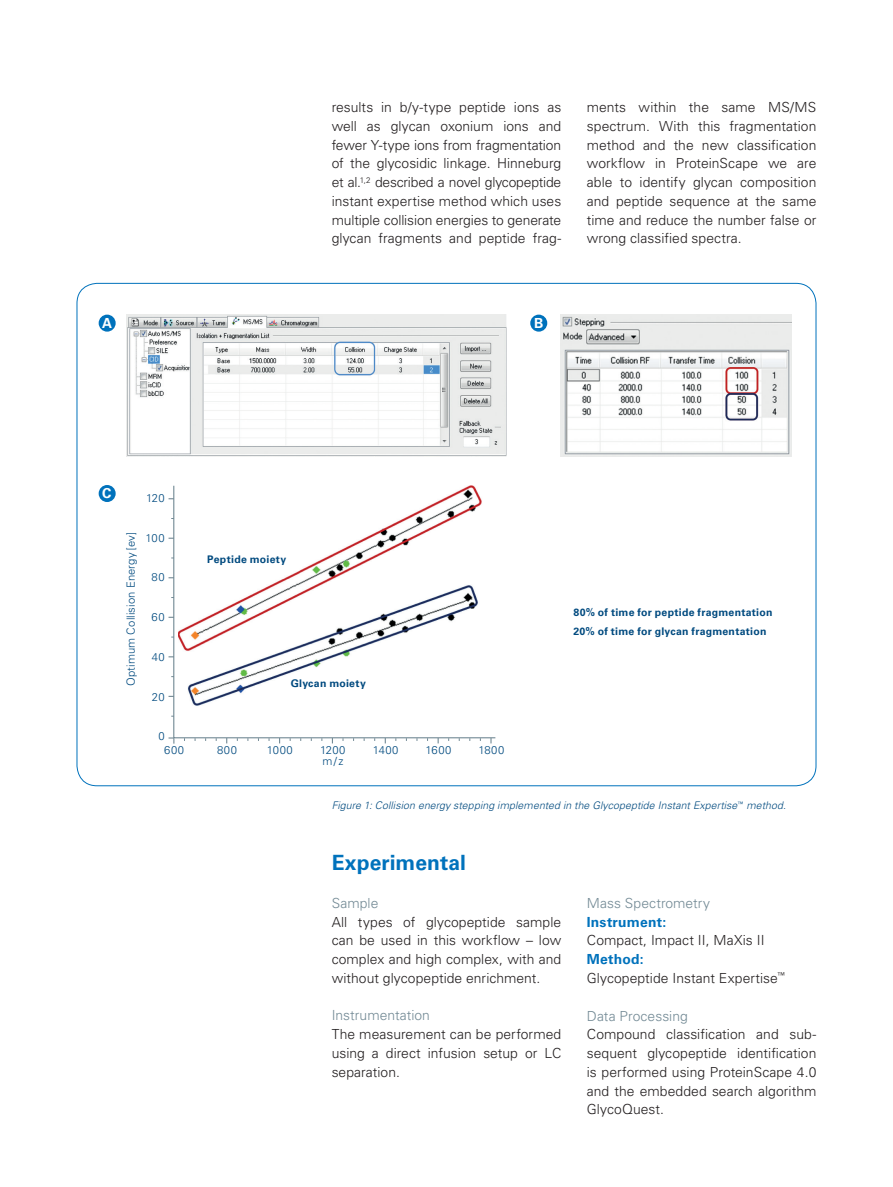
<style>
.page{position:relative;width:893px;height:1187px;background:#fff}
.page>*{position:absolute;margin:0;border:0;box-sizing:border-box;transform-origin:0 0}
.t1{font:700 21px "Univers LT Std";letter-spacing:.005em;color:#0072bc}
.t2{font:300 13.8px/18.8px "Univers LT Std";letter-spacing:.005em;color:#231f20;text-align:justify}
.t3{font:300 13.8px "Univers LT Std";letter-spacing:.005em;color:#738a95}
.t4{font:700 13.8px "Univers LT Std";letter-spacing:.015em;color:#0072bc}
.t5{font:700 13.8px "Univers LT Std";color:#fff}
.t6{font:300 11.25px "Univers LT Std";letter-spacing:.015em;color:#004a7f}
.t7{font:700 10.5px/18.8px "Univers LT Std";letter-spacing:.025em;color:#004a7f}
.t8{font:italic 300 10.5px "Univers LT Std";letter-spacing:.01em;color:#004a7f}
.s1{font-stretch:condensed}
.s2{font-weight:700;color:#0072bc}
</style>
<div class="page">
<img style="left:127px;top:314px;width:380px;height:142px">
<img style="left:561px;top:314px;width:230px;height:142px">
<div style="left:99px;top:485px;width:17px;height:17px;background:#0072bc;border-radius:50%"></div>
<div style="left:99px;top:314px;width:17px;height:17px;background:#0072bc;border-radius:50%"></div>
<div style="left:530px;top:314px;width:17px;height:17px;background:#0072bc;border-radius:50%"></div>
<svg style="left:173px;top:485px;width:323px;height:253px"></svg>
<svg style="left:169px;top:737px;width:5px;height:6px"></svg>
<p class="t2" style="left:332px;top:98px;width:231px">results in b/y-type peptide ions as well as glycan oxonium ions and fewer Y-type ions from fragmentation of the glycosidic linkage. Hinneburg et al.<sup>1,2</sup> described a novel glycopeptide instant expertise method which uses multiple collision energies to generate glycan fragments and peptide frag-</p>
<p class="t2" style="left:587px;top:98px;width:231px">ments within the same MS/MS spectrum. With this fragmentation method and the new classification workflow in ProteinScape we are able to identify glycan composition and peptide sequence at the same time and reduce the number false or wrong classified spectra.</p>
<p class="t5" style="left:102px;top:315px;width:12px">A</p>
<p class="t5" style="left:534px;top:315px;width:11px">B</p>
<p class="t5" style="left:102px;top:485px;width:11px">C</p>
<p class="t6" style="left:146px;top:491px;width:20px">120</p>
<p class="t6" style="left:124px;top:686px;width:155px;rotate:-90deg">Optimum Collision Energy <span class="s1">[</span>ev<span class="s1">]</span></p>
<p class="t6" style="left:146px;top:530px;width:21px">100</p>
<p class="t6" style="left:152px;top:570px;width:15px">80</p>
<p class="t6" style="left:152px;top:610px;width:15px">60</p>
<p class="t6" style="left:152px;top:650px;width:15px">40</p>
<p class="t6" style="left:152px;top:689px;width:14px">20</p>
<p class="t6" style="left:158px;top:729px;width:8px">0</p>
<p class="t7" style="left:207px;top:550px;width:81px">Peptide moiety</p>
<p class="t7" style="left:291px;top:674px;width:77px">Glycan moiety</p>
<p class="t6" style="left:164px;top:742px;width:21px">600</p>
<p class="t6" style="left:217px;top:742px;width:21px">800</p>
<p class="t6" style="left:267px;top:742px;width:27px">1000</p>
<p class="t6" style="left:320px;top:742px;width:27px">1200</p>
<p class="t6" style="left:373px;top:742px;width:27px">1400</p>
<p class="t6" style="left:426px;top:742px;width:27px">1600</p>
<p class="t6" style="left:478px;top:742px;width:27px">1800</p>
<p class="t6" style="left:323px;top:754px;width:22px">m/z</p>
<p class="t7" style="left:573px;top:603px;width:200px">80% of time for peptide fragmentation<br>20% of time for glycan fragmentation</p>
<p class="t8" style="left:332px;top:799px;width:456px">Figure 1: Collision energy stepping implemented in the Glycopeptide Instant Expertise<sup>™</sup> method.</p>
<h1 class="t1" style="left:332px;top:850px;width:136px">Experimental</h1>
<p class="t3" style="left:332px;top:894px;width:48px">Sample</p>
<p class="t2" style="left:332px;top:912px;width:231px">All types of glycopeptide sample can be used in this workflow – low complex and high complex, with and without glycopeptide enrichment.</p>
<p class="t3" style="left:332px;top:1007px;width:100px">Instrumentation</p>
<p class="t2" style="left:332px;top:1024px;width:231px">The measurement can be performed using a direct infusion setup or LC separation.</p>
<p class="t3" style="left:587px;top:894px;width:125px">Mass Spectrometry</p>
<p class="t4" style="left:587px;top:913px;width:81px">Instrument:</p>
<p class="t2" style="left:587px;top:931px;width:179px">Compact, Impact II, MaXis II</p>
<p class="t2" style="left:587px;top:949px;width:200px"><span class="s2">Method:<br></span>Glycopeptide Instant Expertise<sup>™</sup></p>
<p class="t3" style="left:587px;top:1007px;width:103px">Data Processing</p>
<p class="t2" style="left:587px;top:1024px;width:231px">Compound classification and sub&shy;sequent glycopeptide identification is performed using ProteinScape 4.0 and the embedded search algorithm GlycoQuest.</p>
</div>
